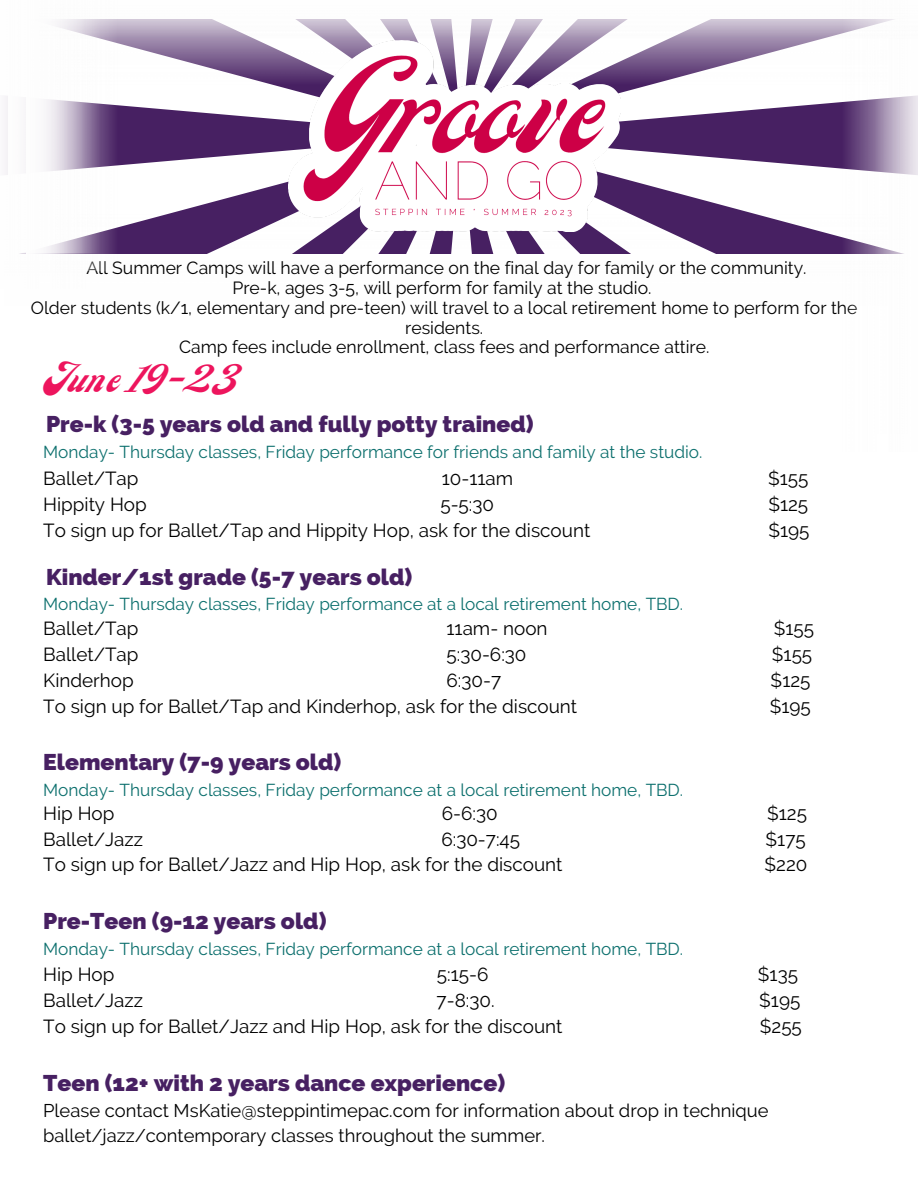
<style>
.page{position:relative;width:918px;height:1188px;background:#fff}
.page>*{position:absolute;margin:0;border:0;box-sizing:border-box;transform-origin:0 0}
.t1{font:31.95px "Carlsonscript";letter-spacing:.045em;color:#ed155d}
.t2{font:800 22.8px "Raleway";color:#472062}
.t3{font:18.9px "Raleway";color:#000}
.t4{font:18.45px/24.9px "Raleway";color:#000}
.t5{font:17.55px/19.8px "Raleway";color:#000;text-align:center}
.t6{font:17.25px "Raleway";color:#0d706e}
</style>
<div class="page">
<img style="left:117px;top:253px;width:725px;height:1px">
<svg style="left:117px;top:84px;width:725px;height:169px"></svg>
<img style="left:117px;top:39px;width:704px;height:45px">
<img style="left:289px;top:40px;width:332px;height:191px">
<img style="left:560px;top:178px;width:14px;height:16px">
<img style="left:85px;top:39px;width:32px;height:215px">
<img style="left:5px;top:96px;width:80px;height:158px">
<img style="left:842px;top:99px;width:33px;height:155px">
<img style="left:875px;top:95px;width:43px;height:159px">
<img style="left:57px;top:19px;width:837px;height:20px">
<p class="t5" style="left:31px;top:258px;width:828px">All Summer Camps will have a performance on the final day for family or the community.<br>Pre-k, ages 3-5, will perform for family at the studio.<br>Older students (k/1, elementary and pre-teen) will travel to a local retirement home to perform for the residents.<br>Camp fees include enrollment, class fees and performance attire.</p>
<h1 class="t1" style="left:44px;top:362px;width:195px">June 19-23</h1>
<p class="t2" style="left:46px;top:411px;width:489px">Pre-k (3-5 years old and fully potty trained)</p>
<p class="t3" style="left:43px;top:467px;width:97px">Ballet/Tap</p>
<p class="t3" style="left:442px;top:467px;width:73px">10-11am</p>
<p class="t3" style="left:768px;top:467px;width:42px">$155</p>
<p class="t3" style="left:43px;top:493px;width:105px">Hippity Hop</p>
<p class="t3" style="left:440px;top:493px;width:55px">5-5:30</p>
<p class="t3" style="left:768px;top:493px;width:41px">$125</p>
<p class="t3" style="left:43px;top:520px;width:549px">To sign up for Ballet/Tap and Hippity Hop, ask for the discount</p>
<p class="t3" style="left:768px;top:520px;width:43px">$195</p>
<p class="t6" style="left:43px;top:442px;width:661px">Monday- Thursday classes, Friday performance for friends and family at the studio.</p>
<p class="t2" style="left:46px;top:563px;width:368px">Kinder/1st grade (5-7 years old)</p>
<p class="t6" style="left:43px;top:594px;width:641px">Monday- Thursday classes, Friday performance at a local retirement home, TBD.</p>
<p class="t3" style="left:43px;top:617px;width:97px">Ballet/Tap</p>
<p class="t3" style="left:447px;top:617px;width:103px">11am- noon</p>
<p class="t3" style="left:774px;top:617px;width:42px">$155</p>
<p class="t3" style="left:43px;top:643px;width:97px">Ballet/Tap</p>
<p class="t3" style="left:447px;top:643px;width:81px">5:30-6:30</p>
<p class="t3" style="left:772px;top:643px;width:42px">$155</p>
<p class="t3" style="left:43px;top:669px;width:92px">Kinderhop</p>
<p class="t3" style="left:447px;top:669px;width:56px">6:30-7</p>
<p class="t3" style="left:771px;top:669px;width:41px">$125</p>
<p class="t3" style="left:43px;top:695px;width:536px">To sign up for Ballet/Tap and Kinderhop, ask for the discount</p>
<p class="t3" style="left:770px;top:695px;width:43px">$195</p>
<p class="t2" style="left:43px;top:749px;width:300px">Elementary (7-9 years old)</p>
<p class="t6" style="left:43px;top:780px;width:641px">Monday- Thursday classes, Friday performance at a local retirement home, TBD.</p>
<p class="t3" style="left:43px;top:802px;width:73px">Hip Hop</p>
<p class="t3" style="left:442px;top:802px;width:57px">6-6:30</p>
<p class="t3" style="left:767px;top:802px;width:41px">$125</p>
<p class="t3" style="left:43px;top:828px;width:101px">Ballet/Jazz</p>
<p class="t3" style="left:441px;top:828px;width:80px">6:30-7:45</p>
<p class="t3" style="left:766px;top:828px;width:42px">$175</p>
<p class="t3" style="left:43px;top:854px;width:521px">To sign up for Ballet/Jazz and Hip Hop, ask for the discount</p>
<p class="t3" style="left:765px;top:854px;width:44px">$220</p>
<p class="t2" style="left:43px;top:908px;width:285px">Pre-Teen (9-12 years old)</p>
<p class="t6" style="left:43px;top:939px;width:641px">Monday- Thursday classes, Friday performance at a local retirement home, TBD.</p>
<p class="t3" style="left:43px;top:963px;width:73px">Hip Hop</p>
<p class="t3" style="left:437px;top:963px;width:53px">5:15-6</p>
<p class="t3" style="left:758px;top:963px;width:42px">$135</p>
<p class="t3" style="left:43px;top:989px;width:101px">Ballet/Jazz</p>
<p class="t3" style="left:437px;top:989px;width:59px">7-8:30.</p>
<p class="t3" style="left:759px;top:989px;width:43px">$195</p>
<p class="t3" style="left:43px;top:1015px;width:521px">To sign up for Ballet/Jazz and Hip Hop, ask for the discount</p>
<p class="t3" style="left:760px;top:1015px;width:44px">$255</p>
<p class="t2" style="left:43px;top:1069px;width:463px">Teen (12+ with 2 years dance experience)</p>
<p class="t4" style="left:43px;top:1098px;width:727px">Please contact MsKatie@steppintimepac.com for information about drop in technique ballet/jazz/contemporary classes throughout the summer.</p>
</div>
